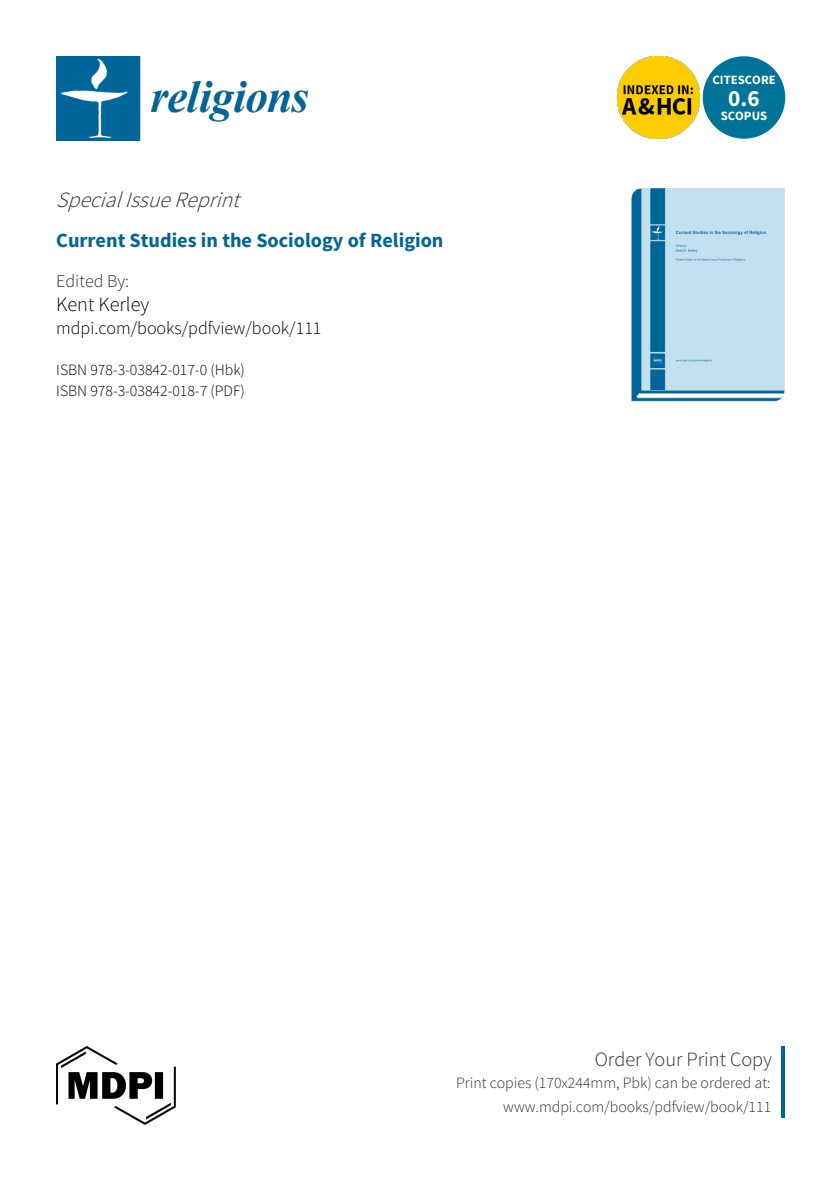
<style>
.page{position:relative;width:840px;height:1190px;background:#fff}
.page>*{position:absolute;margin:0;border:0;box-sizing:border-box;transform-origin:0 0}
.t1{font:700 23.2px "Source Sans Pro";color:#fff}
.t2{font:italic 300 21.8px "Source Sans Pro";color:#2b2e34}
.t3{font:700 20.2px "Source Sans Pro";color:#069}
.t4{font:300 20.2px "Source Sans Pro";color:#2b2e34}
.t5{font:300 20.2px "Source Sans Pro";color:#000}
.t6{font:300 18px "Source Sans Pro";color:#000}
.t7{font:300 18px "Source Sans Pro";color:#2b2e34}
.t8{font:300 15.8px/24px "Source Sans Pro";color:#2b2e34;text-align:right}
.t9{font:300 15.8px/21px "Source Sans Pro";color:#000}
.t10{font:700 12.8px "Source Sans Pro";color:#fff}
</style>
<div class="page">
<div style="left:703px;top:56px;width:82px;height:83px;background:#007398;border-radius:50%"></div>
<img style="left:632px;top:188px;width:152px;height:213px">
<img style="left:642px;top:188px;width:142px;height:201px">
<img style="left:56px;top:56px;width:252px;height:84px">
<img style="left:617px;top:56px;width:83px;height:83px">
<hr style="left:781px;top:1046px;width:4px;height:72px;background:#069">
<img style="left:56px;top:1046px;width:120px;height:79px">
<h2 class="t2" style="left:56px;top:191px;width:190px">SpecialIssueReprint</h2>
<p class="t3" style="left:56px;top:232px;width:389px">Current Studies in the Sociology of Religion</p>
<p class="t7" style="left:56px;top:274px;width:75px">Edited By:</p>
<p class="t5" style="left:56px;top:297px;width:95px">Kent Kerley</p>
<p class="t6" style="left:56px;top:321px;width:267px">mdpi.com/books/pdfview/book/111</p>
<p class="t9" style="left:56px;top:360px;width:190px">ISBN 978-3-03842-017-0 (Hbk)<br>ISBN 978-3-03842-018-7 (PDF)</p>
<p class="t10" style="left:712px;top:75px;width:65px">CITESCORE</p>
<h1 class="t1" style="left:728px;top:89px;width:33px">0.6</h1>
<p class="t10" style="left:721px;top:111px;width:48px">SCOPUS</p>
<p class="t4" style="left:595px;top:1051px;width:179px">Order Your Print Copy</p>
<p class="t8" style="left:456px;top:1071px;width:317px">Print copies (170x244mm, Pbk) can be ordered at: www.mdpi.com/books/pdfview/book/111</p>
</div>
